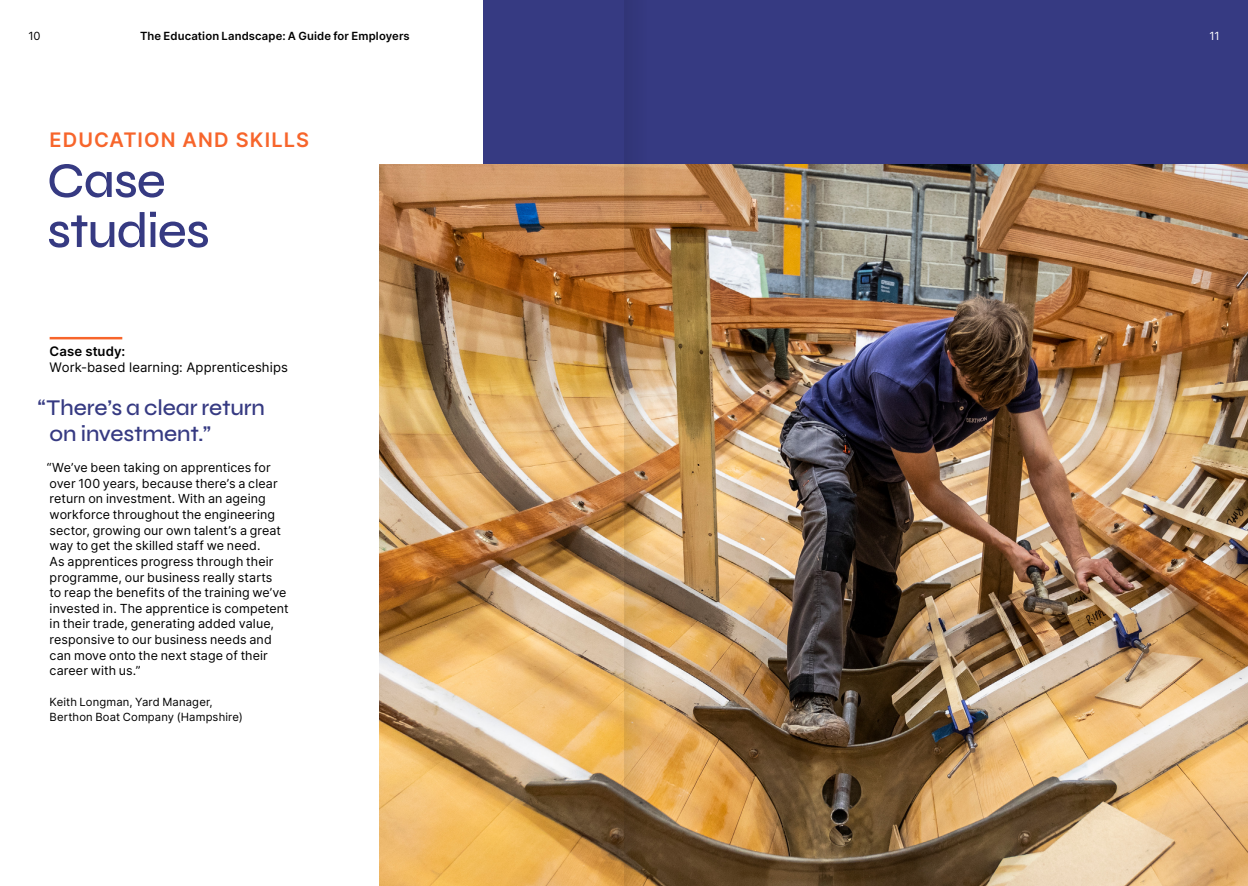
<style>
.page{position:relative;width:1248px;height:886px;background:#fff}
.page>*{position:absolute;margin:0;border:0;box-sizing:border-box;transform-origin:0 0}
.t1{font:500 50px/50px "Syne";letter-spacing:-.025em;color:#363a82}
.t2{font:500 22.5px/26.2px "Syne";letter-spacing:-.005em;color:#363a82}
.t3{font:600 20px "Inter";letter-spacing:.055em;color:#f7652b}
.t4{font:13.12px "Inter";letter-spacing:.005em;color:#000}
.t5{font:600 13.12px "Inter";letter-spacing:.005em;color:#000}
.t6{font:12.5px/15.6px "Inter";letter-spacing:.01em;color:#000}
.t7{font:11.25px/15px "Inter";letter-spacing:.015em;color:#000}
.t8{font:600 11.25px "Inter";letter-spacing:.015em;color:#000}
.t9{font:11.25px "Inter";color:#fff}
</style>
<div class="page">
<div style="left:484px;top:0;width:763px;height:886px;background:#363a82"></div>
<img style="left:379px;top:165px;width:868px;height:721px">
<hr style="left:50px;top:337px;width:72px;height:2px;background:#f7652b">
<img style="left:624px;top:0;width:46px;height:886px">
<p class="t8" style="left:140px;top:28px;width:271px">The Education Landscape: A Guide for Employers</p>
<p class="t7" style="left:28px;top:28px;width:14px">10</p>
<p class="t9" style="left:1209px;top:28px;width:12px">11</p>
<h3 class="t3" style="left:50px;top:125px;width:261px">EDUCATION AND SKILLS</h3>
<h1 class="t1" style="left:47px;top:155px;width:164px">Case studies</h1>
<p class="t5" style="left:50px;top:342px;width:77px">Case study:</p>
<p class="t4" style="left:50px;top:357px;width:240px">Work-based learning: Apprenticeships</p>
<h2 class="t2" style="left:50px;top:394px;width:217px;text-indent:-12px">“There’s a clear return on investment.”</h2>
<p class="t6" style="left:47px;top:459px;width:243px">“We’ve been taking on apprentices for over 100 years, because there’s a clear return on investment. With an ageing workforce throughout the engineering sector, growing our own talent’s a great way to get the skilled staff we need.<br>As apprentices progress through their programme, our business really starts<br>to reap the benefits of the training we’ve invested in. The apprentice is competent in their trade, generating added value, responsive to our business needs and can move onto the next stage of their career with us.”</p>
<p class="t7" style="left:50px;top:694px;width:195px">Keith Longman, Yard Manager,<br>Berthon Boat Company (Hampshire)</p>
</div>
